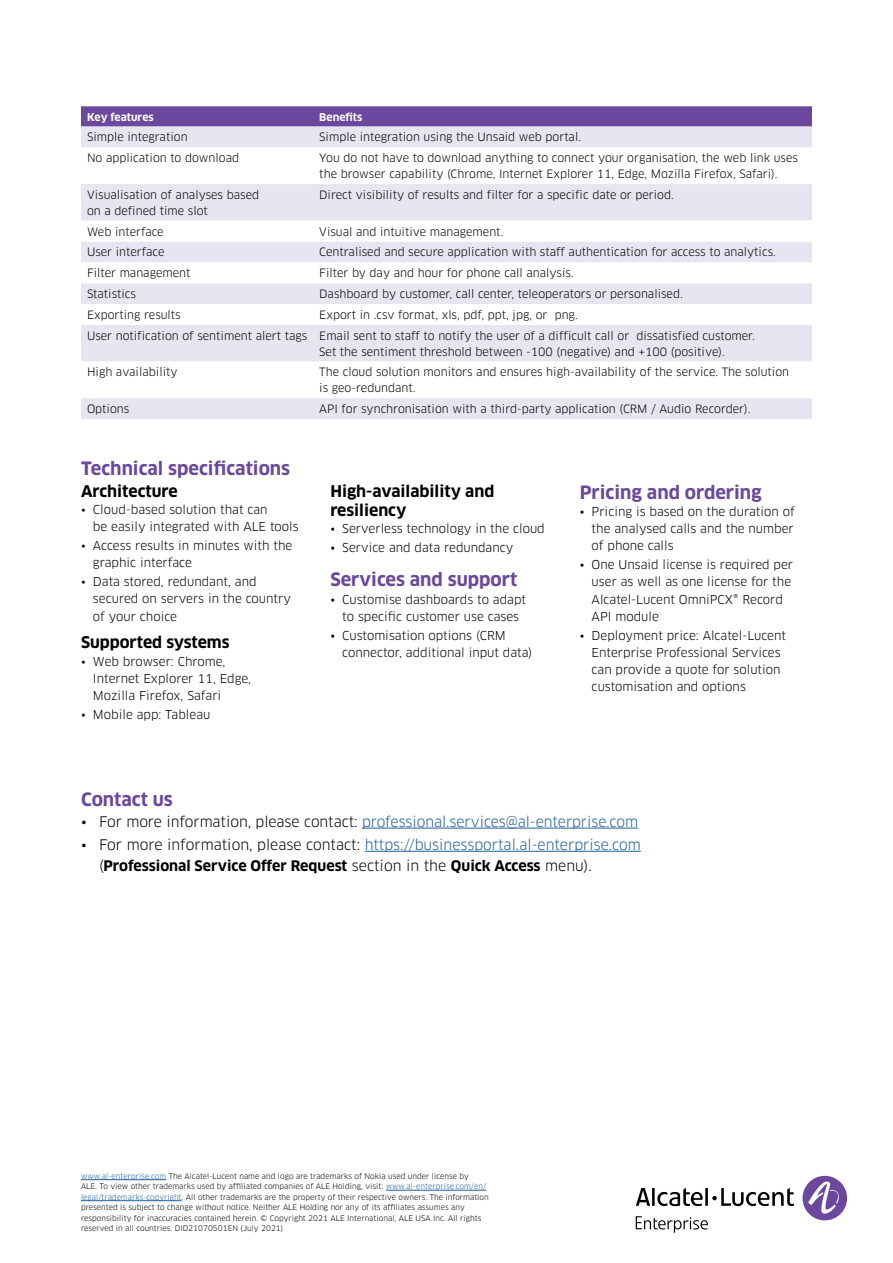
<style>
.page{position:relative;width:893px;height:1263px;background:#fff}
.page>*{position:absolute;margin:0;border:0;box-sizing:border-box;transform-origin:0 0}
.t1{font:700 18px "Clan OT";color:#6b489d}
.t2{font:700 15.75px/19.5px "Clan OT";color:#000}
.t3{font:14.25px/21px "Clan OT";color:#000}
.t4{font:14.25px "Clan OT";letter-spacing:-.005em;color:#215e9e}
.t5{font:12px/17.2px "Clan OT";color:#000}
.t6{font:11.25px/15.8px "Clan OT";color:#000}
.t7{font:700 10.5px "Clan OT";color:#fff}
.t8{font:7.5px/10.5px "Clan OT";letter-spacing:.005em;color:#000}
.s1{color:#000}
.s2{color:#215e9e}
.s3{font-weight:700}
</style>
<div class="page">
<div style="left:802px;top:1176px;width:45px;height:44px;background:#6b489d;border-radius:50%"></div>
<svg style="left:808px;top:1181px;width:34px;height:33px"></svg>
<svg style="left:636px;top:1188px;width:158px;height:18px"></svg>
<svg style="left:636px;top:1216px;width:72px;height:16px"></svg>
<hr style="left:81px;top:1179px;width:85px;height:1px;background:#215e9e">
<hr style="left:386px;top:1190px;width:100px;height:1px;background:#215e9e">
<hr style="left:81px;top:1200px;width:101px;height:1px;background:#215e9e">
<svg style="left:81px;top:106px;width:731px;height:21px;background:#714fa1"></svg>
<div style="left:81px;top:127px;width:731px;height:292px;background:#e8e4f2"></div>
<svg style="left:81px;top:147px;width:731px;height:251px"></svg>
<hr style="left:362px;top:828px;width:276px;height:1px;background:#215e9e">
<hr style="left:365px;top:851px;width:276px;height:1px;background:#215e9e">
<p class="t7" style="left:87px;top:111px;width:68px">Key features</p>
<p class="t7" style="left:319px;top:111px;width:45px">Benefits</p>
<p class="t6" style="left:87px;top:129px;width:102px">Simple integration</p>
<p class="t6" style="left:319px;top:129px;width:263px">Simple integration using the Unsaid web portal.</p>
<p class="t6" style="left:87px;top:150px;width:154px">No application to download</p>
<p class="t6" style="left:319px;top:150px;width:480px">You do not have to download anything to connect your organisation, the web link uses the browser capability (Chrome, Internet Explorer 11, Edge, Mozilla Firefox, Safari).</p>
<p class="t6" style="left:87px;top:187px;width:174px">Visualisation of analyses based on a defined time slot</p>
<p class="t6" style="left:319px;top:187px;width:356px">Direct visibility of results and filter for a specific date or period.</p>
<p class="t6" style="left:87px;top:223px;width:78px">Web interface</p>
<p class="t6" style="left:319px;top:223px;width:186px">Visual and intuitive management.</p>
<p class="t6" style="left:87px;top:244px;width:79px">User interface</p>
<p class="t6" style="left:319px;top:244px;width:458px">Centralised and secure application with staff authentication for access to analytics.</p>
<p class="t6" style="left:87px;top:265px;width:105px">Filter management</p>
<p class="t6" style="left:319px;top:265px;width:256px">Filter by day and hour for phone call analysis.</p>
<p class="t6" style="left:87px;top:286px;width:51px">Statistics</p>
<p class="t6" style="left:319px;top:286px;width:365px">Dashboard by customer, call center, teleoperators or personalised.</p>
<p class="t6" style="left:87px;top:307px;width:95px">Exporting results</p>
<p class="t6" style="left:87px;top:304px;width:669px;line-height:20.9px;text-indent:232px">Export in .csv format, xls, pdf, ppt, jpg, or png.<br>User notification of sentiment alert tags Email sent to staff to notify the user of a difficult call or dissatisfied customer.</p>
<p class="t6" style="left:319px;top:344px;width:407px">Set the sentiment threshold between -100 (negative) and +100 (positive).</p>
<p class="t6" style="left:87px;top:364px;width:92px">High availability</p>
<p class="t6" style="left:319px;top:364px;width:471px">The cloud solution monitors and ensures high-availability of the service. The solution is geo-redundant.</p>
<p class="t6" style="left:87px;top:401px;width:44px">Options</p>
<p class="t6" style="left:319px;top:401px;width:433px">API for synchronisation with a third-party application (CRM / Audio Recorder).</p>
<h1 class="t1" style="left:81px;top:458px;width:211px">Technical specifications</h1>
<h2 class="t2" style="left:81px;top:481px;width:98px">Architecture</h2>
<p class="t5" style="left:93px;top:501px;width:207px;text-indent:-12px">• Cloud-based solution that can<br>be easily integrated with ALE tools</p>
<p class="t5" style="left:93px;top:537px;width:201px;text-indent:-12px">• Access results in minutes with the graphic interface</p>
<p class="t5" style="left:93px;top:573px;width:200px;text-indent:-12px">• Data stored, redundant, and secured on servers in the country of your choice</p>
<h2 class="t2" style="left:81px;top:633px;width:150px">Supported systems</h2>
<p class="t5" style="left:93px;top:652px;width:160px;text-indent:-12px">• Web browser: Chrome,<br>Internet Explorer 11, Edge,<br>Mozilla Firefox, Safari</p>
<p class="t5" style="left:81px;top:706px;width:131px">• Mobile app: Tableau</p>
<h2 class="t2" style="left:330px;top:481px;width:165px">High-availability and resiliency</h2>
<p class="t5" style="left:330px;top:520px;width:216px">• Serverless technology in the cloud</p>
<p class="t5" style="left:330px;top:539px;width:185px">• Service and data redundancy</p>
<h1 class="t1" style="left:330px;top:569px;width:189px">Services and support</h1>
<p class="t5" style="left:330px;top:590px;width:197px;text-align:center">• Customise dashboards to adapt to specific customer use cases</p>
<p class="t5" style="left:342px;top:626px;width:192px;text-indent:-12px">• Customisation options (CRM connector, additional input data)</p>
<h1 class="t1" style="left:580px;top:481px;width:184px">Pricing and ordering</h1>
<p class="t5" style="left:592px;top:503px;width:205px;text-align:justify;text-indent:-12px">• Pricing is based on the duration of the analysed calls and the number of phone calls</p>
<p class="t5" style="left:592px;top:556px;width:203px;text-indent:-12px">• One Unsaid license is required per user as well as one license for the<br>Alcatel-Lucent OmniPCX® Record<br>API module</p>
<p class="t5" style="left:592px;top:627px;width:196px;text-indent:-12px">• Deployment price: Alcatel-Lucent<br>Enterprise Professional Services can provide a quote for solution customisation and options</p>
<h1 class="t1" style="left:81px;top:788px;width:93px">Contact us</h1>
<p class="t4" style="left:81px;top:813px;width:559px"><span class="s1">• For more information, please contact:</span> professional.services@al-enterprise.com</p>
<p class="t3" style="left:99px;top:834px;width:543px;text-indent:-18px">• For more information, please contact: <span class="s2">https://businessportal.al-enterprise.com </span>(<span class="s3">Professional Service Offer Request</span> section in the <span class="s3">Quick Access</span> menu).</p>
<p class="t8" style="left:81px;top:1171px;width:409px"><span class="s2">www.al-enterprise.com</span> The Alcatel-Lucent name and logo are trademarks of Nokia used under license by<br>ALE. To view other trademarks used by affiliated companies of ALE Holding, visit: <span class="s2">www.al-enterprise.com/en/ legal/trademarks-copyright</span>. All other trademarks are the property of their respective owners. The information presented is subject to change without notice. Neither ALE Holding nor any of its affiliates assumes any responsibility for inaccuracies contained herein. © Copyright 2021 ALE International, ALE USA Inc. All rights reserved in all countries. DID21070501EN (July 2021)</p>
</div>
